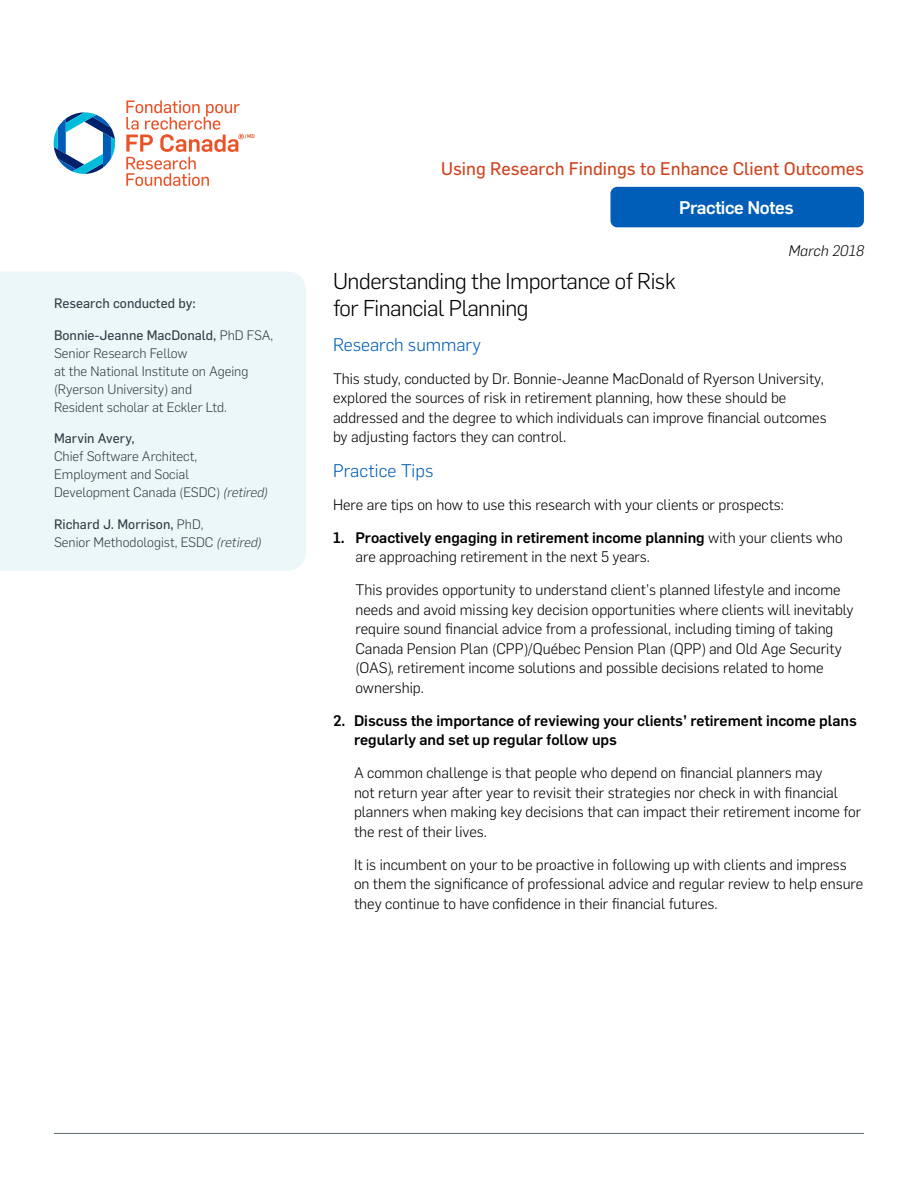
<style>
.page{position:relative;width:918px;height:1188px;background:#fff}
.page>*{position:absolute;margin:0;border:0;box-sizing:border-box;transform-origin:0 0}
.t1{font:300 22.5px/27px "Flama";letter-spacing:-.02em;color:#000}
.t2{font:18px "Flama";color:#cf4520}
.t3{font:300 18px "Flama";color:#005eb8}
.t4{font:500 18px "Flama";letter-spacing:-.02em;color:#fff}
.t5{font:300 15px/19.5px "Flama";color:#000}
.t6{font:500 15px/19.5px "Flama";color:#000}
.t7{font:italic 300 15px "Flama";color:#000}
.t8{font:300 13.5px/18px "Flama";color:#333f48}
.t9{font:13.5px "Flama";color:#333f48}
.t10{font:500 5.4px "Flama";color:#e95427;scale:.95 1}
.s1{font-weight:400}
.s2{font-style:italic}
.s3{font-weight:500}
</style>
<div class="page">
<hr style="left:54px;top:1133px;width:810px;height:1px;background:#5b6770">
<div style="left:0;top:272px;width:306px;height:299px;background:#ecf7f9"></div>
<svg style="left:53px;top:112px;width:63px;height:62px"></svg>
<svg style="left:126px;top:100px;width:120px;height:86px"></svg>
<div style="left:610px;top:187px;width:254px;height:40px;background:#005eb8;border-radius:7px"></div>
<p class="t10" style="left:247px;top:133px;width:10px">MD</p>
<p class="t9" style="left:54px;top:295px;width:143px">Research conducted by:</p>
<p class="t8" style="left:54px;top:325px;width:221px"><span class="s1">Bonnie-Jeanne MacDonald,</span> PhD FSA,<br>Senior Research Fellow<br>at the National Institute on Ageing (Ryerson University) and<br>Resident scholar at Eckler Ltd.</p>
<p class="t9" style="left:54px;top:430px;width:82px">Marvin Avery,</p>
<p class="t8" style="left:54px;top:447px;width:216px">Chief Software Architect,<br>Employment and Social<br>Development Canada (ESDC) <span class="s2">(retired)</span></p>
<p class="t8" style="left:54px;top:514px;width:209px"><span class="s1">Richard J. Morrison,</span> PhD,<br>Senior Methodologist, ESDC <span class="s2">(retired)</span></p>
<p class="t2" style="left:441px;top:158px;width:424px">Using Research Findings to Enhance Client Outcomes</p>
<p class="t4" style="left:679px;top:194px;width:116px">Practice Notes</p>
<p class="t7" style="left:789px;top:239px;width:77px">March 2018</p>
<h1 class="t1" style="left:333px;top:267px;width:344px">Understanding the Importance of Risk for Financial Planning</h1>
<p class="t3" style="left:333px;top:331px;width:150px">Research summary</p>
<p class="t5" style="left:333px;top:368px;width:495px">This study, conducted by Dr. Bonnie-Jeanne MacDonald of Ryerson University, explored the sources of risk in retirement planning, how these should be addressed and the degree to which individuals can improve financial outcomes by adjusting factors they can control.</p>
<p class="t3" style="left:333px;top:457px;width:102px">Practice Tips</p>
<p class="t5" style="left:333px;top:494px;width:453px">Here are tips on how to use this research with your clients or prospects:</p>
<p class="t5" style="left:355px;top:527px;width:489px;text-indent:-22px"><span class="s3">1. Proactively engaging in retirement income planning</span> with your clients who are approaching retirement in the next 5 years.</p>
<p class="t5" style="left:356px;top:580px;width:500px">This provides opportunity to understand client’s planned lifestyle and income needs and avoid missing key decision opportunities where clients will inevitably require sound financial advice from a professional, including timing of taking Canada Pension Plan (CPP)/Québec Pension Plan (QPP) and Old Age Security (OAS), retirement income solutions and possible decisions related to home ownership.</p>
<p class="t6" style="left:354px;top:710px;width:505px;text-indent:-21px">2. Discuss the importance of reviewing your clients’ retirement income plans regularly and set up regular follow ups</p>
<p class="t5" style="left:354px;top:763px;width:509px">A common challenge is that people who depend on financial planners may<br>not return year after year to revisit their strategies nor check in with financial planners when making key decisions that can impact their retirement income for the rest of their lives.</p>
<p class="t5" style="left:354px;top:854px;width:511px">It is incumbent on your to be proactive in following up with clients and impress on them the significance of professional advice and regular review to help ensure they continue to have confidence in their financial futures.</p>
</div>
